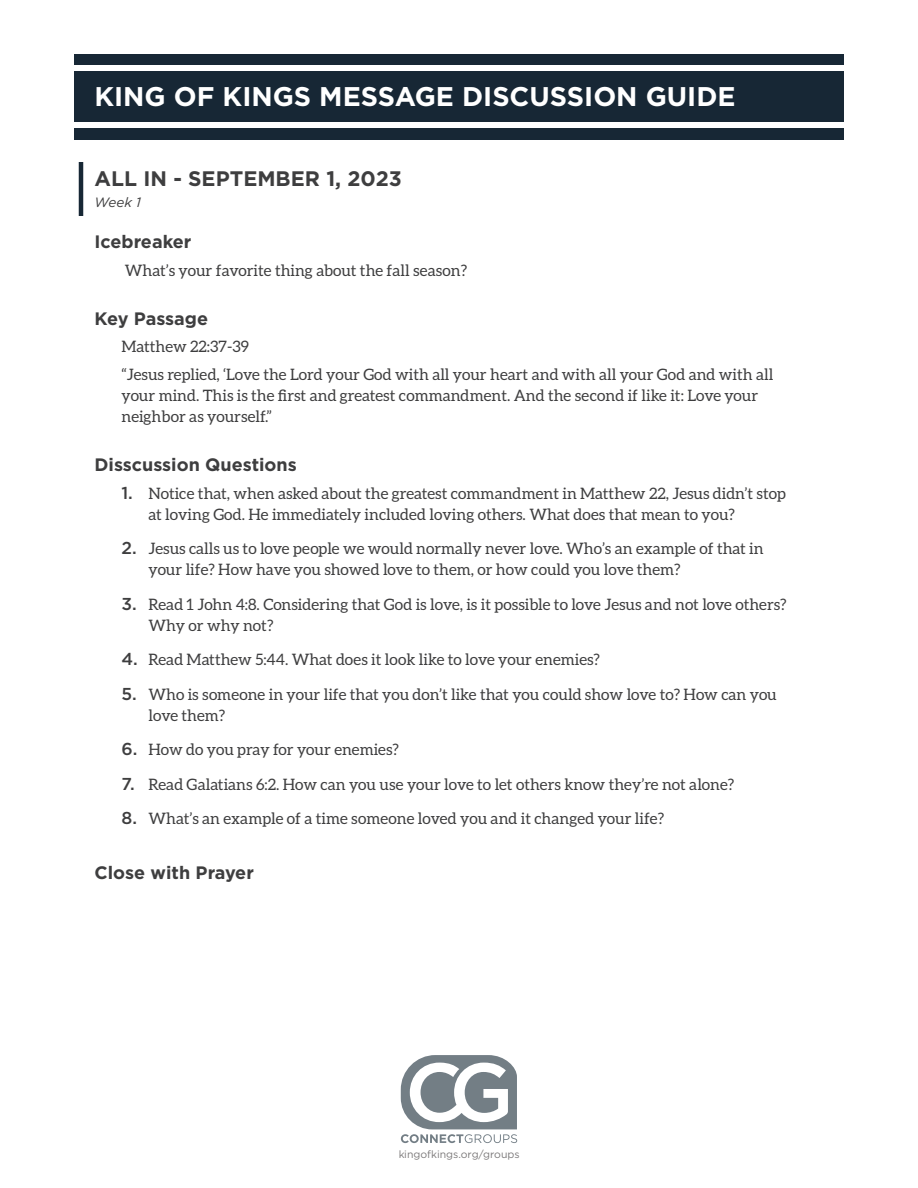
<style>
.page{position:relative;width:918px;height:1188px;background:#fff}
.page>*{position:absolute;margin:0;border:0;box-sizing:border-box;transform-origin:0 0}
.t1{font:700 27px "Gotham";color:#fff}
.heading{font:700 21px "Gotham";color:#3e3e3f}
.Subheading{font:700 18px "Gotham";color:#3e3e3f}
.body{font:15.75px/21px "Aleo";color:#3e3e3f}
.tagline{font:italic 13.5px "Gotham";color:#3e3e3f}
.t2{font:10.5px "Gotham";color:#231f20}
.s1{font-family:"Gotham";font-weight:500;font-size:17.25px}
</style>
<div class="page">
<svg style="left:401px;top:1055px;width:116px;height:88px"></svg>
<hr style="left:79px;top:162px;width:4px;height:54px;background:#172735">
<div style="left:74px;top:54px;width:770px;height:85px;background:#172735"></div>
<div style="left:74px;top:65px;width:770px;height:5px;background:#fff"></div>
<div style="left:74px;top:123px;width:770px;height:5px;background:#fff"></div>
<p class="t1" style="left:94px;top:78px;width:643px">KING OF KINGS MESSAGE DISCUSSION GUIDE</p>
<p class="heading" style="left:94px;top:164px;width:309px">ALL IN - SEPTEMBER 1, 2023</p>
<p class="tagline" style="left:94px;top:193px;width:48px">Week 1</p>
<p class="Subheading" style="left:94px;top:230px;width:98px">Icebreaker</p>
<p class="body" style="left:125px;top:260px;width:344px">What’s your favorite thing about the fall season?</p>
<p class="Subheading" style="left:94px;top:306px;width:115px">Key Passage</p>
<p class="body" style="left:122px;top:336px;width:129px">Matthew 22:37-39</p>
<p class="body" style="left:122px;top:364px;width:653px">“Jesus replied, ‘Love the Lord your God with all your heart and with all your God and with all your mind. This is the first and greatest commandment. And the second if like it: Love your neighbor as yourself.”</p>
<p class="Subheading" style="left:94px;top:453px;width:204px">Disscussion Questions</p>
<p class="body" style="left:148px;top:482px;width:639px;text-indent:-27px"><span class="s1">1.</span> Notice that, when asked about the greatest commandment in Matthew 22, Jesus didn’t stop at loving God. He immediately included loving others. What does that mean to you?</p>
<p class="body" style="left:148px;top:538px;width:617px;text-indent:-27px"><span class="s1">2.</span> Jesus calls us to love people we would normally never love. Who’s an example of that in your life? How have you showed love to them, or how could you love them?</p>
<p class="body" style="left:148px;top:593px;width:640px;text-indent:-27px"><span class="s1">3.</span> Read 1 John 4:8. Considering that God is love, is it possible to love Jesus and not love others?<br>Why or why not?</p>
<p class="body" style="left:122px;top:649px;width:480px"><span class="s1">4.</span> Read Matthew 5:44. What does it look like to love your enemies?</p>
<p class="body" style="left:148px;top:683px;width:630px;text-indent:-27px"><span class="s1">5.</span> Who is someone in your life that you don’t like that you could show love to? How can you love them?</p>
<p class="body" style="left:122px;top:739px;width:279px"><span class="s1">6.</span> How do you pray for your enemies?</p>
<p class="body" style="left:122px;top:773px;width:614px"><span class="s1">7.</span> Read Galatians 6:2. How can you use your love to let others know they’re not alone?</p>
<p class="body" style="left:122px;top:808px;width:544px"><span class="s1">8.</span> What’s an example of a time someone loved you and it changed your life?</p>
<p class="Subheading" style="left:94px;top:861px;width:161px">Close with Prayer</p>
<p class="t2" style="left:398px;top:1148px;width:123px">kingofkings.org/groups</p>
</div>
